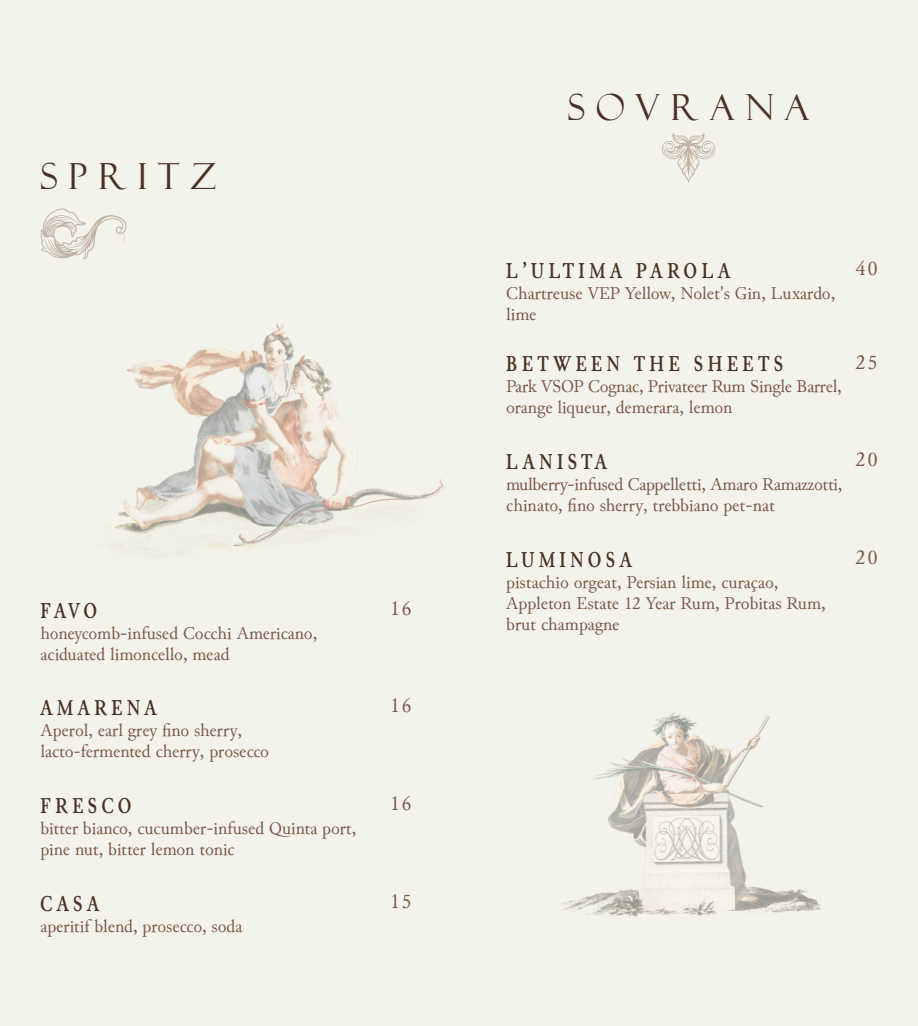
<style>
.page{position:relative;width:918px;height:1026px;background:#f3f3eb}
.page>*{position:absolute;margin:0;border:0;box-sizing:border-box;transform-origin:0 0}
.t1{font:36px "Felix Titling";letter-spacing:.3em;color:#493125}
.t2{font:700 condensed 22.5px "Junicode";letter-spacing:.2em;color:#493125}
.t3{font:21px "Junicode";letter-spacing:.1em;color:#7b5747}
.t4{font:18px/21px "Junicode";color:#7b5747}
</style>
<div class="page">
<img style="left:111px;top:323px;width:335px;height:233px">
<svg style="left:40px;top:208px;width:87px;height:52px"></svg>
<svg style="left:661px;top:133px;width:55px;height:50px"></svg>
<img style="left:561px;top:712px;width:260px;height:205px">
<h1 class="t1" style="left:40px;top:156px;width:177px">SPRITZ</h1>
<p class="t2" style="left:40px;top:593px;width:58px">FAVO</p>
<p class="t4" style="left:40px;top:623px;width:278px">honeycomb-infused Cocchi Americano, aciduated limoncello, mead</p>
<p class="t2" style="left:40px;top:690px;width:118px">AMARENA</p>
<p class="t4" style="left:40px;top:720px;width:230px">Aperol, earl grey fino sherry, lacto-fermented cherry, prosecco</p>
<p class="t2" style="left:40px;top:788px;width:93px">FRESCO</p>
<p class="t4" style="left:40px;top:818px;width:317px">bitter bianco, cucumber-infused Quinta port, pine nut, bitter lemon tonic</p>
<p class="t2" style="left:40px;top:886px;width:60px">CASA</p>
<p class="t4" style="left:40px;top:916px;width:203px">aperitif blend, prosecco, soda</p>
<p class="t3" style="left:390px;top:594px;width:23px">16</p>
<p class="t3" style="left:390px;top:691px;width:23px">16</p>
<p class="t3" style="left:390px;top:789px;width:23px">16</p>
<p class="t3" style="left:390px;top:887px;width:23px">15</p>
<h1 class="t1" style="left:568px;top:87px;width:243px">SOVRANA</h1>
<p class="t2" style="left:506px;top:253px;width:226px">L’ULTIMA PAROLA</p>
<p class="t4" style="left:506px;top:283px;width:331px">Chartreuse VEP Yellow, Nolet's Gin, Luxardo, lime</p>
<p class="t2" style="left:506px;top:346px;width:279px">BETWEEN THE SHEETS</p>
<p class="t4" style="left:506px;top:377px;width:337px">Park VSOP Cognac, Privateer Rum Single Barrel, orange liqueur, demerara, lemon</p>
<p class="t2" style="left:506px;top:444px;width:103px">LANISTA</p>
<p class="t4" style="left:506px;top:474px;width:338px">mulberry-infused Cappelletti, Amaro Ramazzotti, chinato, fino sherry, trebbiano pet-nat</p>
<p class="t2" style="left:506px;top:542px;width:127px">LUMINOSA</p>
<p class="t4" style="left:506px;top:572px;width:321px">pistachio orgeat, Persian lime, curaçao,<br>Appleton Estate 12 Year Rum, Probitas Rum, brut champagne</p>
<p class="t3" style="left:856px;top:254px;width:23px">40</p>
<p class="t3" style="left:856px;top:347px;width:23px">25</p>
<p class="t3" style="left:856px;top:445px;width:23px">20</p>
<p class="t3" style="left:856px;top:543px;width:23px">20</p>
</div>
